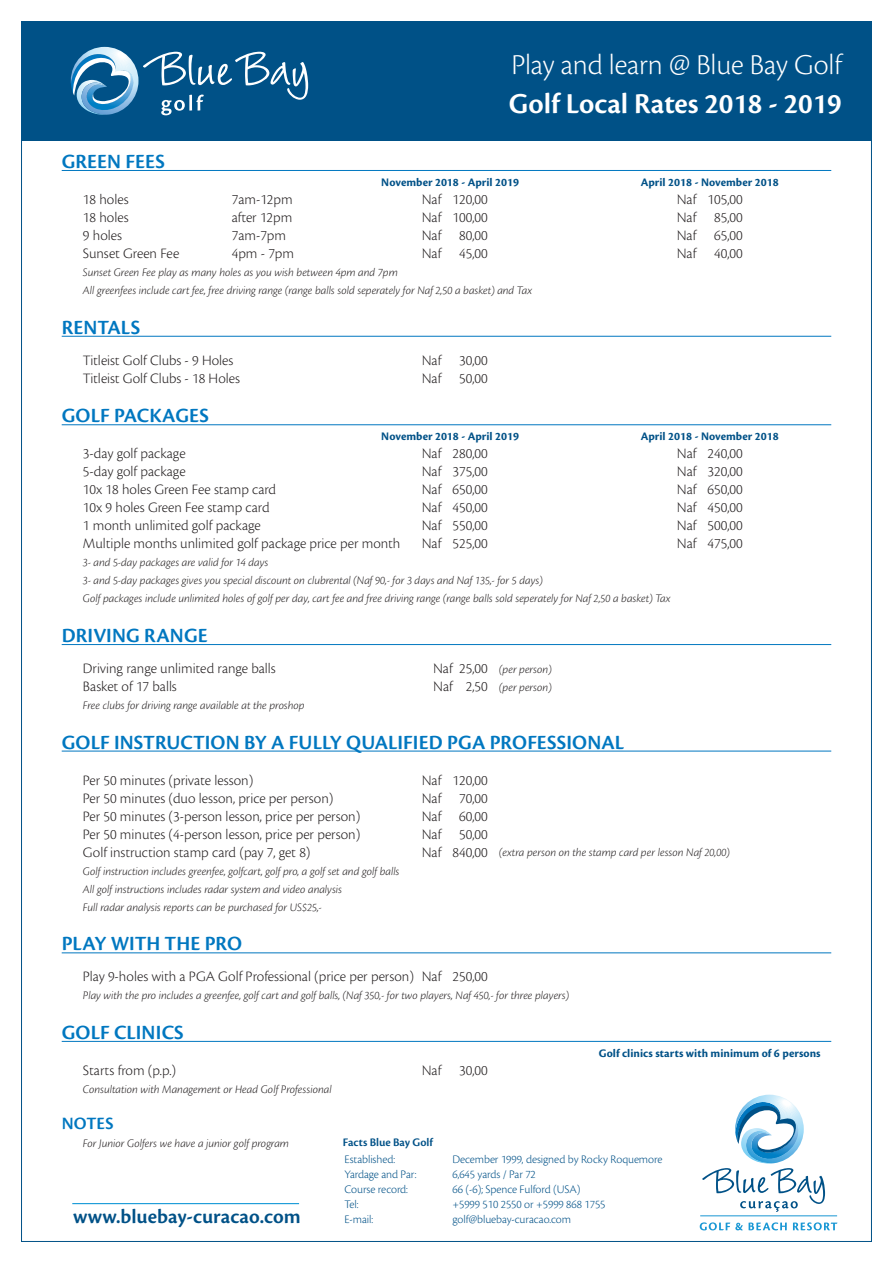
<style>
.page{position:relative;width:893px;height:1263px;background:#fff}
.page>*{position:absolute;margin:0;border:0;box-sizing:border-box;transform-origin:0 0}
.t1{font:300 30px "Cronos Pro";letter-spacing:-.005em;color:#fff}
.t2{font:600 30px "Cronos Pro";letter-spacing:-.005em;color:#fff}
.Prijs_header{font:600 21px "Cronos Pro";letter-spacing:.005em;color:#0077c0}
.t3{font:600 21px "Cronos Pro";color:#005187}
.notes{font:600 18px "Cronos Pro";letter-spacing:.005em;color:#0077c0}
.platte_tekst{font:300 15px "Cronos Pro";color:#231f20}
.notes-2{font:italic 300 12px/18px "Cronos Pro";color:#231f20}
.t4{font:300 12px "Cronos Pro";letter-spacing:-.005em;color:#005187}
.Periode{font:700 12px "Cronos Pro";color:#005187}
.platte_tekst-2{font:italic 300 12px "Cronos Pro";letter-spacing:-.005em;color:#231f20}
.t5{font:600 12px "Cronos Pro";color:#005187}
</style>
<div class="page">
<div style="left:21px;top:21px;width:851px;height:120px;background:#005187"></div>
<svg style="left:700px;top:1222px;width:87px;height:8px"></svg>
<svg style="left:793px;top:1222px;width:44px;height:8px"></svg>
<svg style="left:702px;top:1095px;width:123px;height:117px"></svg>
<hr style="left:700px;top:1215px;width:137px;height:1px;background:#1997d4">
<svg style="left:71px;top:47px;width:237px;height:68px"></svg>
<hr style="left:72px;top:1203px;width:227px;height:1px;background:#1599d7">
<hr style="left:62px;top:170px;width:769px;height:1px;background:#0077c0">
<hr style="left:62px;top:336px;width:769px;height:1px;background:#0077c0">
<hr style="left:62px;top:424px;width:769px;height:1px;background:#0077c0">
<hr style="left:62px;top:644px;width:769px;height:1px;background:#0077c0">
<hr style="left:62px;top:751px;width:769px;height:1px;background:#0077c0">
<hr style="left:62px;top:952px;width:769px;height:1px;background:#0077c0">
<hr style="left:62px;top:1041px;width:769px;height:1px;background:#0077c0">
<p class="Prijs_header" style="left:62px;top:149px;width:105px">GREEN FEES</p>
<p class="t1" style="left:511px;top:48px;width:332px">Play and learn @ Blue Bay Golf</p>
<p class="t2" style="left:509px;top:87px;width:334px">Golf Local Rates 2018 - 2019</p>
<p class="Periode" style="left:381px;top:175px;width:139px">November 2018 - April 2019</p>
<p class="Periode" style="left:641px;top:175px;width:139px">April 2018 - November 2018</p>
<p class="platte_tekst" style="left:83px;top:191px;width:47px">18 holes</p>
<p class="platte_tekst" style="left:232px;top:191px;width:62px">7am-12pm</p>
<p class="platte_tekst" style="left:422px;top:191px;width:67px">Naf 120,00</p>
<p class="platte_tekst" style="left:677px;top:191px;width:68px">Naf 105,00</p>
<p class="platte_tekst" style="left:83px;top:209px;width:47px">18 holes</p>
<p class="platte_tekst" style="left:232px;top:209px;width:62px">after 12pm</p>
<p class="platte_tekst" style="left:422px;top:209px;width:67px">Naf 100,00</p>
<p class="platte_tekst" style="left:677px;top:209px;width:67px">Naf 85,00</p>
<p class="platte_tekst" style="left:83px;top:227px;width:41px">9 holes</p>
<p class="platte_tekst" style="left:232px;top:227px;width:56px">7am-7pm</p>
<p class="platte_tekst" style="left:422px;top:227px;width:67px">Naf 80,00</p>
<p class="platte_tekst" style="left:677px;top:227px;width:67px">Naf 65,00</p>
<p class="platte_tekst" style="left:83px;top:245px;width:98px">Sunset Green Fee</p>
<p class="platte_tekst" style="left:232px;top:245px;width:64px">4pm - 7pm</p>
<p class="platte_tekst" style="left:422px;top:245px;width:67px">Naf 45,00</p>
<p class="platte_tekst" style="left:677px;top:245px;width:67px">Naf 40,00</p>
<p class="notes-2" style="left:83px;top:263px;width:316px">Sunset Green Fee play as many holes as you wish between 4pm and 7pm</p>
<p class="notes-2" style="left:83px;top:281px;width:451px">All greenfees include cart fee, free driving range (range balls sold seperately for Naf 2,50 a basket) and Tax</p>
<p class="Prijs_header" style="left:62px;top:315px;width:80px">RENTALS</p>
<p class="platte_tekst" style="left:83px;top:351px;width:152px">Titleist Golf Clubs - 9 Holes</p>
<p class="platte_tekst" style="left:422px;top:351px;width:68px">Naf 30,00</p>
<p class="platte_tekst" style="left:83px;top:369px;width:159px">Titleist Golf Clubs - 18 Holes</p>
<p class="platte_tekst" style="left:422px;top:369px;width:68px">Naf 50,00</p>
<p class="Prijs_header" style="left:62px;top:404px;width:149px">GOLF PACKAGES</p>
<p class="Periode" style="left:381px;top:430px;width:139px">November 2018 - April 2019</p>
<p class="Periode" style="left:641px;top:430px;width:139px">April 2018 - November 2018</p>
<p class="platte_tekst" style="left:83px;top:445px;width:104px">3-day golf package</p>
<p class="platte_tekst" style="left:422px;top:445px;width:67px">Naf 280,00</p>
<p class="platte_tekst" style="left:677px;top:445px;width:68px">Naf 240,00</p>
<p class="platte_tekst" style="left:83px;top:463px;width:104px">5-day golf package</p>
<p class="platte_tekst" style="left:422px;top:463px;width:67px">Naf 375,00</p>
<p class="platte_tekst" style="left:677px;top:463px;width:68px">Naf 320,00</p>
<p class="platte_tekst" style="left:83px;top:481px;width:195px">10x 18 holes Green Fee stamp card</p>
<p class="platte_tekst" style="left:422px;top:481px;width:67px">Naf 650,00</p>
<p class="platte_tekst" style="left:677px;top:481px;width:68px">Naf 650,00</p>
<p class="platte_tekst" style="left:83px;top:499px;width:188px">10x 9 holes Green Fee stamp card</p>
<p class="platte_tekst" style="left:422px;top:499px;width:67px">Naf 450,00</p>
<p class="platte_tekst" style="left:677px;top:499px;width:67px">Naf 450,00</p>
<p class="platte_tekst" style="left:83px;top:517px;width:179px">1 month unlimited golf package</p>
<p class="platte_tekst" style="left:422px;top:517px;width:67px">Naf 550,00</p>
<p class="platte_tekst" style="left:677px;top:517px;width:68px">Naf 500,00</p>
<p class="platte_tekst" style="left:83px;top:535px;width:319px">Multiple months unlimited golf package price per month</p>
<p class="platte_tekst" style="left:422px;top:535px;width:67px">Naf 525,00</p>
<p class="platte_tekst" style="left:677px;top:535px;width:68px">Naf 475,00</p>
<p class="notes-2" style="left:83px;top:554px;width:187px">3- and 5-day packages are valid for 14 days</p>
<p class="notes-2" style="left:83px;top:572px;width:461px">3- and 5-day packages gives you special discount on clubrental (Naf 90,- for 3 days and Naf 135,- for 5 days)</p>
<p class="notes-2" style="left:83px;top:590px;width:589px">Golf packages include unlimited holes of golf per day, cart fee and free driving range (range balls sold seperately for Naf 2,50 a basket) Tax</p>
<p class="Prijs_header" style="left:62px;top:623px;width:147px">DRIVING RANGE</p>
<p class="platte_tekst" style="left:83px;top:659px;width:194px">Driving range unlimited range balls</p>
<p class="platte_tekst" style="left:433px;top:659px;width:56px">Naf 25,00</p>
<p class="platte_tekst" style="left:83px;top:677px;width:95px">Basket of 17 balls</p>
<p class="platte_tekst" style="left:433px;top:677px;width:56px">Naf 2,50</p>
<p class="platte_tekst-2" style="left:83px;top:698px;width:223px">Free clubs for driving range available at the proshop</p>
<p class="Prijs_header" style="left:62px;top:730px;width:564px">GOLF INSTRUCTION BY A FULLY QUALIFIED PGA PROFESSIONAL</p>
<p class="platte_tekst" style="left:83px;top:771px;width:172px">Per 50 minutes (private lesson)</p>
<p class="platte_tekst" style="left:422px;top:771px;width:67px">Naf 120,00</p>
<p class="platte_tekst" style="left:83px;top:789px;width:252px">Per 50 minutes (duo lesson, price per person)</p>
<p class="platte_tekst" style="left:422px;top:789px;width:68px">Naf 70,00</p>
<p class="platte_tekst" style="left:83px;top:807px;width:279px">Per 50 minutes (3-person lesson, price per person)</p>
<p class="platte_tekst" style="left:422px;top:807px;width:68px">Naf 60,00</p>
<p class="platte_tekst" style="left:83px;top:825px;width:279px">Per 50 minutes (4-person lesson, price per person)</p>
<p class="platte_tekst" style="left:422px;top:825px;width:68px">Naf 50,00</p>
<p class="platte_tekst" style="left:83px;top:843px;width:229px">Golf instruction stamp card (pay 7, get 8)</p>
<p class="platte_tekst" style="left:422px;top:843px;width:67px">Naf 840,00</p>
<p class="notes-2" style="left:83px;top:862px;width:318px">Golf instruction includes greenfee, golfcart, golf pro, a golf set and golf balls<br>All golf instructions includes radar system and video analysis<br>Full radar analysis reports can be purchased for US$25,-</p>
<p class="Prijs_header" style="left:62px;top:932px;width:182px">PLAY WITH THE PRO</p>
<p class="platte_tekst" style="left:83px;top:968px;width:406px">Play 9-holes with a PGA Golf Professional (price per person) Naf 250,00</p>
<p class="notes-2" style="left:83px;top:986px;width:488px">Play with the pro includes a greenfee, golf cart and golf balls, (Naf 350,- for two players, Naf 450,- for three players)</p>
<p class="Prijs_header" style="left:62px;top:1020px;width:123px">GOLF CLINICS</p>
<p class="Periode" style="left:599px;top:1046px;width:223px">Golf clinics starts with minimum of 6 persons</p>
<p class="platte_tekst" style="left:83px;top:1061px;width:95px">Starts from (p.p.)</p>
<p class="platte_tekst" style="left:422px;top:1061px;width:67px">Naf 30,00</p>
<p class="notes-2" style="left:83px;top:1080px;width:250px">Consultation with Management or Head Golf Professional</p>
<p class="notes" style="left:62px;top:1113px;width:53px">NOTES</p>
<p class="notes-2" style="left:83px;top:1134px;width:208px">For Junior Golfers we have a junior golf program</p>
<p class="notes-2" style="left:499px;top:660px;width:54px">(per person)</p>
<p class="notes-2" style="left:499px;top:678px;width:54px">(per person)</p>
<p class="notes-2" style="left:499px;top:844px;width:232px">(extra person on the stamp card per lesson Naf 20,00)</p>
<p class="t5" style="left:343px;top:1135px;width:91px">Facts Blue Bay Golf</p>
<p class="t3" style="left:73px;top:1204px;width:229px">www.bluebay-curacao.com</p>
<p class="t4" style="left:344px;top:1152px;width:52px">Established:</p>
<p class="t4" style="left:452px;top:1152px;width:211px">December 1999, designed by Rocky Roquemore</p>
<p class="t4" style="left:344px;top:1167px;width:73px">Yardage and Par:</p>
<p class="t4" style="left:452px;top:1167px;width:85px">6,645 yards / Par 72</p>
<p class="t4" style="left:344px;top:1182px;width:65px">Course record:</p>
<p class="t4" style="left:452px;top:1182px;width:129px">66 (-6); Spence Fulford (USA)</p>
<p class="t4" style="left:344px;top:1197px;width:16px">Tel:</p>
<p class="t4" style="left:452px;top:1197px;width:155px">+5999 510 2550 or +5999 868 1755</p>
<p class="t4" style="left:344px;top:1212px;width:30px">E-mail:</p>
<p class="t4" style="left:452px;top:1212px;width:120px">golf@bluebay-curacao.com</p>
</div>
